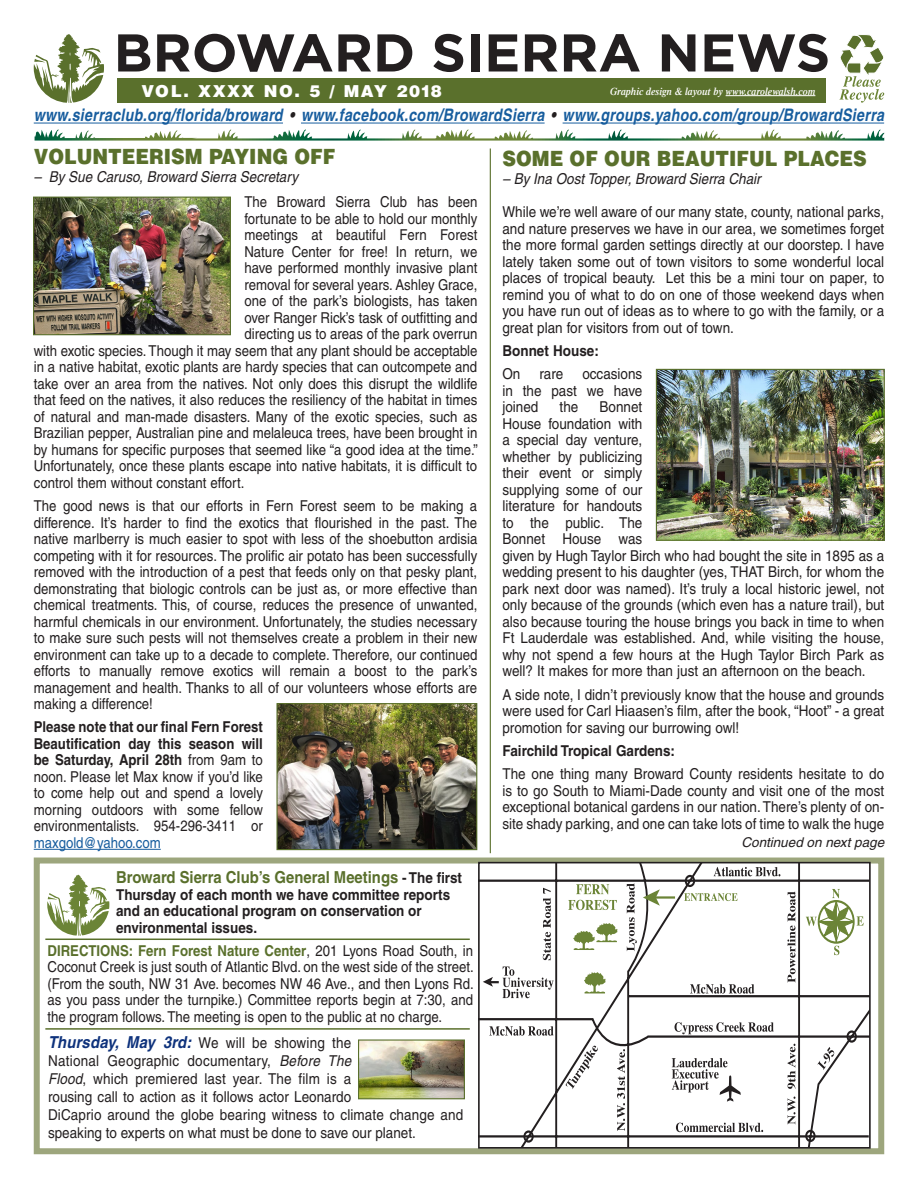
<style>
.page{position:relative;width:918px;height:1188px;background:#fff}
.page>*{position:absolute;margin:0;border:0;box-sizing:border-box;transform-origin:0 0}
.t1{font:900 21px "Helvetica";color:#5a702c;scale:.9 1}
.t2{font:italic 700 17.25px "Helvetica";letter-spacing:.025em;color:#175d9e;scale:.82 1}
.t3{font:700 16.5px "Helvetica";color:#5a702c;scale:.9 1}
.t4{font:900 16.5px "Helvetica";letter-spacing:.1em;color:#fff}
.t5{font:15px/16.5px "Helvetica";color:#231f20;text-align:justify;scale:.88 1}
.t6{font:15px/16.5px "Helvetica";color:#231f20;text-align:justify;scale:.9 1}
.t7{font:700 15px/16.5px "Helvetica";color:#231f20;scale:.9 1}
.t8{font:italic 15px "Helvetica";color:#231f20;scale:.9 1}
.t9{font:15px "Helvetica";color:#175d9e;scale:.88 1}
.t10{font:italic 13.5px "Helvetica";color:#231f20}
.t11{font:italic 600 10.5px "Times";color:#fff;scale:.94 1}
.s1{color:#231f20}
.s2{font-weight:700}
.s3{font-size:15px;color:#231f20}
.s4{font-weight:700;color:#5a702c}
.s5{font-weight:700;font-style:italic;font-size:16.5px;color:#0e327c}
.s6{font-style:italic}
</style>
<div class="page">
<div style="left:118px;top:78px;width:708px;height:24px;background:#5a702c"></div>
<svg style="left:839px;top:34px;width:45px;height:69px"></svg>
<svg style="left:34px;top:34px;width:70px;height:69px"></svg>
<svg style="left:118px;top:34px;width:32px;height:38px"></svg>
<svg style="left:157px;top:34px;width:214px;height:38px"></svg>
<svg style="left:377px;top:34px;width:35px;height:38px"></svg>
<svg style="left:433px;top:34px;width:30px;height:38px"></svg>
<div style="left:471px;top:34px;width:8px;height:38px;background:#231f20"></div>
<svg style="left:489px;top:34px;width:28px;height:38px"></svg>
<svg style="left:525px;top:34px;width:33px;height:38px"></svg>
<svg style="left:564px;top:34px;width:76px;height:38px"></svg>
<svg style="left:662px;top:34px;width:33px;height:38px"></svg>
<svg style="left:705px;top:34px;width:123px;height:38px"></svg>
<hr style="left:34px;top:123px;width:249px;height:1px;background:#175d9e">
<hr style="left:301px;top:123px;width:244px;height:1px;background:#175d9e">
<hr style="left:563px;top:123px;width:321px;height:1px;background:#175d9e">
<hr style="left:34px;top:849px;width:127px;height:1px;background:#175d9e">
<hr style="left:726px;top:95px;width:89px;height:1px;background:#fff">
<svg style="left:504px;top:130px;width:376px;height:8px"></svg>
<hr style="left:45px;top:939px;width:425px;height:1px;background:#5a702c">
<hr style="left:45px;top:1028px;width:425px;height:2px;background:#5a702c">
<img style="left:360px;top:1041px;width:103px;height:56px">
<div style="left:358px;top:1039px;width:107px;height:60px;border:1px solid #5a702c"></div>
<svg style="left:47px;top:875px;width:62px;height:61px"></svg>
<img style="left:35px;top:199px;width:194px;height:134px">
<div style="left:33px;top:197px;width:198px;height:138px;border:1px solid #5a702c"></div>
<img style="left:278px;top:705px;width:197px;height:143px">
<div style="left:276px;top:703px;width:201px;height:147px;border:1px solid #5a702c"></div>
<img style="left:658px;top:371px;width:225px;height:168px">
<div style="left:656px;top:369px;width:229px;height:172px;border:1px solid #5a702c"></div>
<hr style="left:490px;top:148px;width:1px;height:705px;background:#5a702c">
<div style="left:34px;top:858px;width:850px;height:296px;border:6px solid #9da67d"></div>
<svg style="left:481px;top:865px;width:387px;height:281px"></svg>
<svg style="left:483px;top:977px;width:10px;height:10px"></svg>
<svg style="left:503px;top:967px;width:19px;height:31px"></svg>
<svg style="left:489px;top:1026px;width:33px;height:10px"></svg>
<svg style="left:714px;top:867px;width:66px;height:7px"></svg>
<svg style="left:522px;top:874px;width:336px;height:270px"></svg>
<div style="left:478px;top:862px;width:393px;height:287px;border:2px solid #231f20"></div>
<p class="t4" style="left:141px;top:80px;width:302px">VOL. XXXX NO. 5 / MAY 2018</p>
<p class="t11" style="left:610px;top:85px;width:220px">Graphic design &amp; layout by www.carolewalsh.com</p>
<p class="t2" style="left:34px;top:105px;width:1039px">www.sierraclub.org/florida/broward <span class="s1">•</span> www.facebook.com/BrowardSierra <span class="s1">•</span> www.groups.yahoo.com/group/BrowardSierra</p>
<h1 class="t1" style="left:34px;top:143px;width:337px">VOLUNTEERISM PAYING OFF</h1>
<p class="t8" style="left:34px;top:168px;width:295px">– By Sue Caruso, Broward Sierra Secretary</p>
<p class="t5" style="left:244px;top:194px;width:266px">The Broward Sierra Club has been</p>
<p class="t5" style="left:244px;top:210px;width:266px">fortunate to be able to hold our monthly</p>
<p class="t5" style="left:244px;top:227px;width:266px">meetings at beautiful Fern Forest</p>
<p class="t5" style="left:244px;top:243px;width:266px">Nature Center for free! In return, we</p>
<p class="t5" style="left:244px;top:260px;width:266px">have performed monthly invasive plant</p>
<p class="t5" style="left:244px;top:276px;width:266px">removal for several years. Ashley Grace,</p>
<p class="t5" style="left:244px;top:293px;width:266px">one of the park’s biologists, has taken</p>
<p class="t5" style="left:244px;top:309px;width:266px">over Ranger Rick’s task of outfitting and</p>
<p class="t5" style="left:244px;top:326px;width:266px">directing us to areas of the park overrun</p>
<p class="t5" style="left:34px;top:342px;width:506px">with exotic species. Though it may seem that any plant should be acceptable</p>
<p class="t5" style="left:34px;top:359px;width:506px">in a native habitat, exotic plants are hardy species that can outcompete and</p>
<p class="t5" style="left:34px;top:375px;width:506px">take over an area from the natives. Not only does this disrupt the wildlife</p>
<p class="t5" style="left:34px;top:392px;width:506px">that feed on the natives, it also reduces the resiliency of the habitat in times</p>
<p class="t5" style="left:34px;top:408px;width:506px">of natural and man-made disasters. Many of the exotic species, such as</p>
<p class="t5" style="left:34px;top:425px;width:506px">Brazilian pepper, Australian pine and melaleuca trees, have been brought in</p>
<p class="t5" style="left:34px;top:441px;width:506px">by humans for specific purposes that seemed like “a good idea at the time.”</p>
<p class="t5" style="left:34px;top:458px;width:506px">Unfortunately, once these plants escape into native habitats, it is difficult to</p>
<p class="t5" style="left:34px;top:474px;width:241px">control them without constant effort.</p>
<p class="t5" style="left:34px;top:498px;width:506px">The good news is that our efforts in Fern Forest seem to be making a difference. It’s harder to find the exotics that flourished in the past. The native marlberry is much easier to spot with less of the shoebutton ardisia competing with it for resources. The prolific air potato has been successfully removed with the introduction of a pest that feeds only on that pesky plant, demonstrating that biologic controls can be just as, or more effective than chemical treatments. This, of course, reduces the presence of unwanted, harmful chemicals in our environment. Unfortunately, the studies necessary to make sure such pests will not themselves create a problem in their new environment can take up to a decade to complete. Therefore, our continued efforts to manually remove exotics will remain a boost to the park’s management and health. Thanks to all of our volunteers whose efforts are making a difference!</p>
<p class="t5" style="left:34px;top:719px;width:262px"><span class="s2">Please note that our final Fern Forest Beautification day this season will be Saturday, April 28th</span> from 9am to noon. Please let Max know if you’d like to come help out and spend a lovely morning outdoors with some fellow environmentalists. 954-296-3411 or</p>
<p class="t9" style="left:34px;top:834px;width:146px">maxgold@yahoo.com</p>
<p class="t3" style="left:116px;top:867px;width:386px">Broward Sierra Club’s General Meetings <span class="s3">- The first</span></p>
<p class="t7" style="left:116px;top:886px;width:373px">Thursday of each month we have committee reports and an educational program on conservation or environmental issues.</p>
<p class="t5" style="left:48px;top:942px;width:486px"><span class="s4">DIRECTIONS: Fern Forest Nature Center</span>, 201 Lyons Road South, in Coconut Creek is just south of Atlantic Blvd. on the west side of the street. (From the south, NW 31 Ave. becomes NW 46 Ave., and then Lyons Rd. as you pass under the turnpike.) Committee reports begin at 7:30, and the program follows. The meeting is open to the public at no charge.</p>
<p class="t6" style="left:48px;top:1034px;width:463px;line-height:18px;text-align:left"><span class="s5">Thursday, May 3rd:</span> We will be showing the<br>National Geographic documentary, <span class="s6">Before The<br>Flood</span>, which premiered last year. The film is a<br>rousing call to action as it follows actor Leonardo<br>DiCaprio around the globe bearing witness to climate change and speaking to experts on what must be done to save our planet.</p>
<h1 class="t1" style="left:502px;top:145px;width:406px">SOME OF OUR BEAUTIFUL PLACES</h1>
<p class="t8" style="left:502px;top:170px;width:289px">– By Ina Oost Topper, Broward Sierra Chair</p>
<p class="t6" style="left:502px;top:204px;width:426px">While we’re well aware of our many state, county, national parks, and nature preserves we have in our area, we sometimes forget the more formal garden settings directly at our doorstep. I have lately taken some out of town visitors to some wonderful local places of tropical beauty. Let this be a mini tour on paper, to remind you of what to do on one of those weekend days when you have run out of ideas as to where to go with the family, or a great plan for visitors from out of town.</p>
<p class="t7" style="left:502px;top:342px;width:109px">Bonnet House:</p>
<p class="t6" style="left:502px;top:366px;width:22px">On</p>
<p class="t6" style="left:539px;top:366px;width:28px">rare</p>
<p class="t6" style="left:502px;top:366px;width:157px;text-indent:80px">occasions in the past we have joined</p>
<p class="t6" style="left:502px;top:399px;width:426px;text-align:left;text-indent:97px">Bonnet<br>House foundation with<br>a special day venture,<br>whether by publicizing<br>their event or simply<br>supplying some of our<br>literature for handouts<br>to the public. The<br>Bonnet House was<br>given by Hugh Taylor Birch who had bought the site in 1895 as a wedding present to his daughter (yes, THAT Birch, for whom the park next door was named). It’s truly a local historic jewel, not only because of the grounds (which even has a nature trail), but also because touring the house brings you back in time to when Ft Lauderdale was established. And, while visiting the house, why not spend a few hours at the Hugh Taylor Birch Park as well? It makes for more than just an afternoon on the beach.</p>
<p class="t6" style="left:502px;top:686px;width:426px">A side note, I didn’t previously know that the house and grounds were used for Carl Hiaasen’s film, after the book, “Hoot” - a great promotion for saving our burrowing owl!</p>
<p class="t7" style="left:502px;top:742px;width:193px">Fairchild Tropical Gardens:</p>
<p class="t6" style="left:502px;top:766px;width:426px">The one thing many Broward County residents hesitate to do is to go South to Miami-Dade county and visit one of the most exceptional botanical gardens in our nation. There’s plenty of on&shy;site shady parking, and one can take lots of time to walk the huge</p>
<p class="t6" style="left:560px;top:399px;width:22px">the</p>
<p class="t10" style="left:741px;top:835px;width:144px">Continued on next page</p>
</div>
